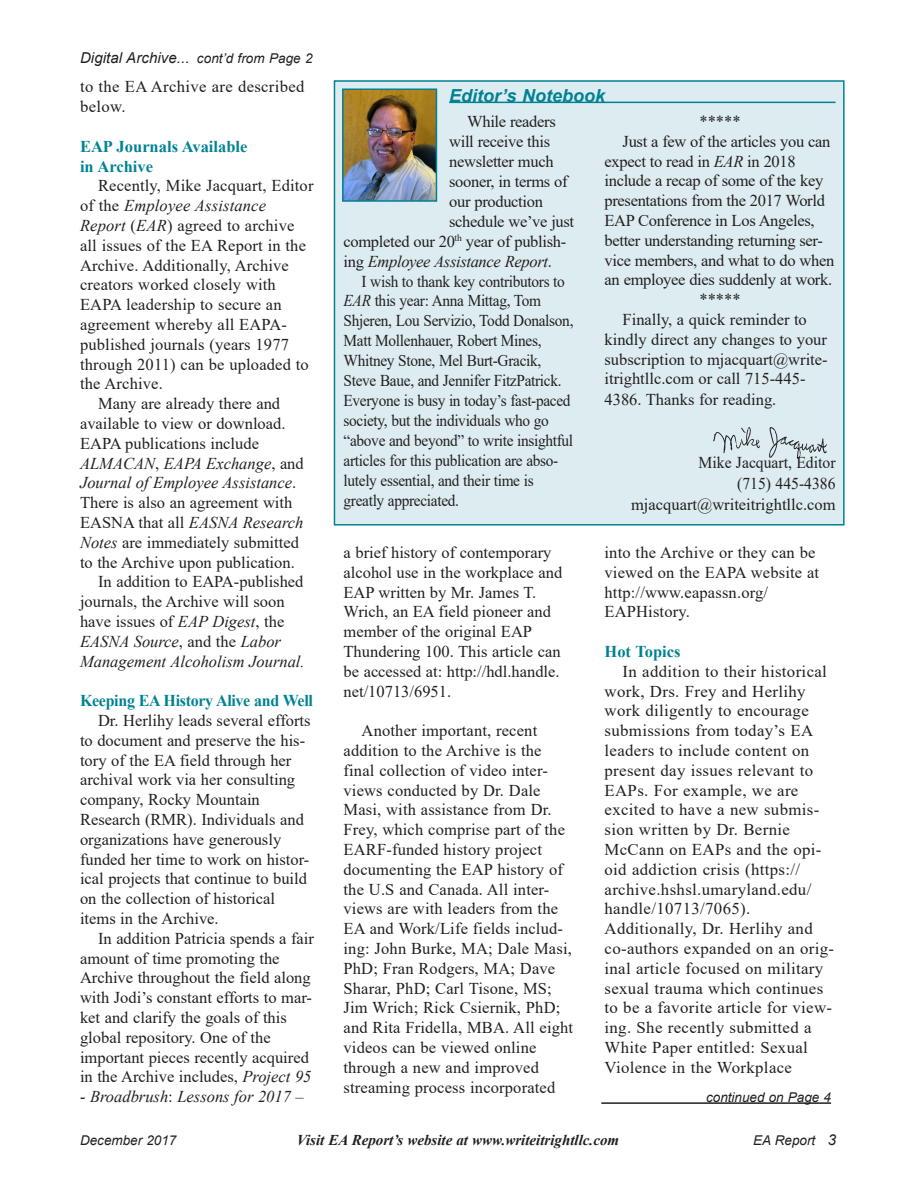
<style>
.page{position:relative;width:918px;height:1188px;background:#fff}
.page>*{position:absolute;margin:0;border:0;box-sizing:border-box;transform-origin:0 0}
.t1{font:italic 700 18px "Arial";color:#008293}
.Body_Copy{font:16.5px/19.8px "Times New Roman";color:#231f20}
.Body_Copy-2{font:16.5px/19.8px "Times New Roman";letter-spacing:.02em;color:#231f20}
.Body_Copy-3{font:16.5px/20px "Times New Roman";letter-spacing:-.02em;color:#231f20;scale:.93 1}
.Body_Copy-4{font:16.5px/19.8px "Times New Roman";letter-spacing:-.02em;color:#231f20}
.Body_Heading{font:700 16.5px/19.8px "Times New Roman";color:#008293}
.Body_Copy-5{font:16.5px "Times New Roman";color:#231f20;scale:.95 1}
.Body_Copy-6{font:italic 16.5px "Times New Roman";letter-spacing:-.02em;color:#231f20}
.Body_Heading-2{font:700 16.5px "Times New Roman";letter-spacing:-.02em;color:#008293}
.Body_Copy-7{font:italic 16.5px "Times New Roman";color:#231f20}
.t2{font:italic 700 15px "Times New Roman";color:#231f20}
.Body_Copy-8{font:italic 15px "Arial";letter-spacing:.005em;color:#231f20}
.t3{font:italic 13.5px "Arial";color:#231f20}
.s1{font-size:13.5px}
.s2{font-style:italic}
.s3{font-style:normal}
.s4{font-size:15px}
</style>
<div class="page">
<div style="left:334px;top:80px;width:511px;height:446px;background:#dcecf0;border:2px solid #008293"></div>
<hr style="left:449px;top:102px;width:387px;height:1px;background:#008293">
<img style="left:713px;top:427px;width:114px;height:32px">
<img style="left:345px;top:91px;width:89px;height:108px">
<div style="left:342px;top:88px;width:95px;height:114px;border:2px solid #008293"></div>
<hr style="left:601px;top:1102px;width:230px;height:2px;background:#231f20">
<p class="Body_Copy-8" style="left:80px;top:48px;width:234px">Digital Archive... <span class="s1">cont’d from Page 2</span></p>
<p class="Body_Copy-2" style="left:80px;top:76px;width:226px">to the EA Archive are described below.</p>
<p class="Body_Heading" style="left:80px;top:136px;width:169px">EAP Journals Available in Archive</p>
<p class="Body_Copy" style="left:80px;top:175px;width:235px;text-indent:18px">Recently, Mike Jacquart, Editor of the <span class="s2">Employee Assistance<br>Report</span> (<span class="s2">EAR</span>) agreed to archive all issues of the EA Report in the<br>Archive. Additionally, Archive creators worked closely with<br>EAPA leadership to secure an agreement whereby all EAPA&shy;published journals (years 1977 through 2011) can be uploaded to the Archive.</p>
<p class="Body_Copy" style="left:80px;top:393px;width:225px;text-indent:18px">Many are already there and available to view or download.<br>EAPA publications include<br><span class="s2">ALMACAN</span>, <span class="s2">EAPA Exchange</span>, and<br><span class="s2">Journal of Employee Assistance</span>.<br>There is also an agreement with<br>EASNA that all <span class="s2">EASNA Research<br>Notes</span> are immediately submitted to the Archive upon publication.</p>
<p class="Body_Copy" style="left:80px;top:571px;width:226px;text-indent:18px">In addition to EAPA-published journals, the Archive will soon have issues of <span class="s2">EAP Digest</span>, the<br><span class="s2">EASNA Source</span>, and the <span class="s2">Labor<br>Management Alcoholism Journal.</span></p>
<p class="Body_Heading-2" style="left:80px;top:689px;width:234px">Keeping EA History Alive and Well</p>
<p class="Body_Copy" style="left:80px;top:710px;width:232px;text-indent:18px">Dr. Herlihy leads several efforts to document and preserve the his&shy;tory of the EA field through her archival work via her consulting company, Rocky Mountain<br>Research (RMR). Individuals and organizations have generously funded her time to work on histor&shy;ical projects that continue to build on the collection of historical items in the Archive.</p>
<p class="Body_Copy" style="left:80px;top:928px;width:235px;text-indent:18px">In addition Patricia spends a fair amount of time promoting the Archive throughout the field along with Jodi’s constant efforts to mar&shy;ket and clarify the goals of this global repository. One of the important pieces recently acquired in the Archive includes, <span class="s2">Project 95</span></p>
<p class="Body_Copy-7" style="left:80px;top:1085px;width:225px">- Broadbrush<span class="s3">:</span> Lessons for 2017 <span class="s3">–</span></p>
<p class="t1" style="left:449px;top:83px;width:157px">Editor’s Notebook</p>
<p class="Body_Copy-4" style="left:467px;top:111px;width:90px">While readers</p>
<p class="Body_Copy-4" style="left:449px;top:131px;width:102px">will receive this</p>
<p class="Body_Copy-4" style="left:449px;top:151px;width:106px">newsletter much</p>
<p class="Body_Copy-4" style="left:449px;top:171px;width:120px">sooner, in terms of</p>
<p class="Body_Copy-4" style="left:449px;top:191px;width:95px">our production</p>
<p class="Body_Copy-4" style="left:449px;top:211px;width:127px">schedule we’ve just</p>
<p class="Body_Copy-4" style="left:344px;top:231px;width:224px">completed our 20<sup>th</sup> year of publish-</p>
<p class="Body_Copy-6" style="left:344px;top:250px;width:210px"><span class="s3">ing</span> Employee Assistance Report<span class="s3">.</span></p>
<p class="Body_Copy-3" style="left:344px;top:271px;width:249px;text-indent:18px">I wish to thank key contributors to <span class="s2">EAR</span> this year: Anna Mittag, Tom Shjeren, Lou Servizio, Todd Donalson, Matt Mollenhauer, Robert Mines, Whitney Stone, Mel Burt-Gracik, Steve Baue, and Jennifer FitzPatrick.<br>Everyone is busy in today’s fast-paced society, but the individuals who go “above and beyond” to write insightful articles for this publication are abso&shy;lutely essential, and their time is greatly appreciated.</p>
<p class="Body_Copy" style="left:344px;top:542px;width:220px">a brief history of contemporary alcohol use in the workplace and<br>EAP written by Mr. James T.<br>Wrich, an EA field pioneer and member of the original EAP<br>Thundering 100. This article can be accessed at: http://hdl.handle. net/10713/6951.</p>
<p class="Body_Copy" style="left:344px;top:720px;width:231px;text-indent:18px">Another important, recent addition to the Archive is the final collection of video inter&shy;views conducted by Dr. Dale<br>Masi, with assistance from Dr.<br>Frey, which comprise part of the<br>EARF-funded history project documenting the EAP history of the U.S and Canada. All inter&shy;views are with leaders from the<br>EA and Work/Life fields includ&shy;ing: John Burke, MA; Dale Masi,<br>PhD; Fran Rodgers, MA; Dave<br>Sharar, PhD; Carl Tisone, MS;<br>Jim Wrich; Rick Csiernik, PhD; and Rita Fridella, MBA. All eight videos can be viewed online through a new and improved streaming process incorporated</p>
<p class="Body_Copy" style="left:699px;top:111px;width:43px">*****</p>
<p class="Body_Copy-4" style="left:605px;top:131px;width:231px;text-indent:18px">Just a few of the articles you can expect to read in <span class="s2">EAR</span> in 2018 include a recap of some of the key presentations from the 2017 World<br>EAP Conference in Los Angeles, better understanding returning ser&shy;vice members, and what to do when an employee dies suddenly at work.</p>
<p class="Body_Copy" style="left:699px;top:289px;width:43px">*****</p>
<p class="Body_Copy" style="left:605px;top:309px;width:225px;text-indent:18px">Finally, a quick reminder to kindly direct any changes to your subscription to mjacquart@write&shy;itrightllc.com or call 715-445-<br>4386. Thanks for reading.</p>
<p class="Body_Copy-5" style="left:699px;top:451px;width:146px">Mike Jacquart, Editor</p>
<p class="Body_Copy-5" style="left:737px;top:472px;width:105px">(715) 445-4386</p>
<p class="Body_Copy" style="left:631px;top:494px;width:206px">mjacquart@writeitrightllc.com</p>
<p class="Body_Copy" style="left:605px;top:542px;width:216px">into the Archive or they can be viewed on the EAPA website at http://www.eapassn.org/<br>EAPHistory.</p>
<p class="Body_Heading" style="left:605px;top:641px;width:78px">Hot Topics</p>
<p class="Body_Copy-2" style="left:605px;top:661px;width:231px;text-indent:18px">In addition to their historical work, Drs. Frey and Herlihy work diligently to encourage submissions from today’s EA leaders to include content on present day issues relevant to<br>EAPs. For example, we are excited to have a new submis&shy;sion written by Dr. Bernie<br>McCann on EAPs and the opi&shy;oid addiction crisis (https:// archive.hshsl.umaryland.edu/ handle/10713/7065).<br>Additionally, Dr. Herlihy and co-authors expanded on an orig&shy;inal article focused on military sexual trauma which continues to be a favorite article for view&shy;ing. She recently submitted a<br>White Paper entitled: Sexual<br>Violence in the Workplace</p>
<p class="t3" style="left:706px;top:1089px;width:126px">continued on Page 4</p>
<p class="t3" style="left:80px;top:1131px;width:98px">December 2017</p>
<p class="t2" style="left:297px;top:1129px;width:324px">Visit EA Report’s website at www.writeitrightllc.com</p>
<p class="t3" style="left:753px;top:1131px;width:84px">EA Report <span class="s4">3</span></p>
</div>
